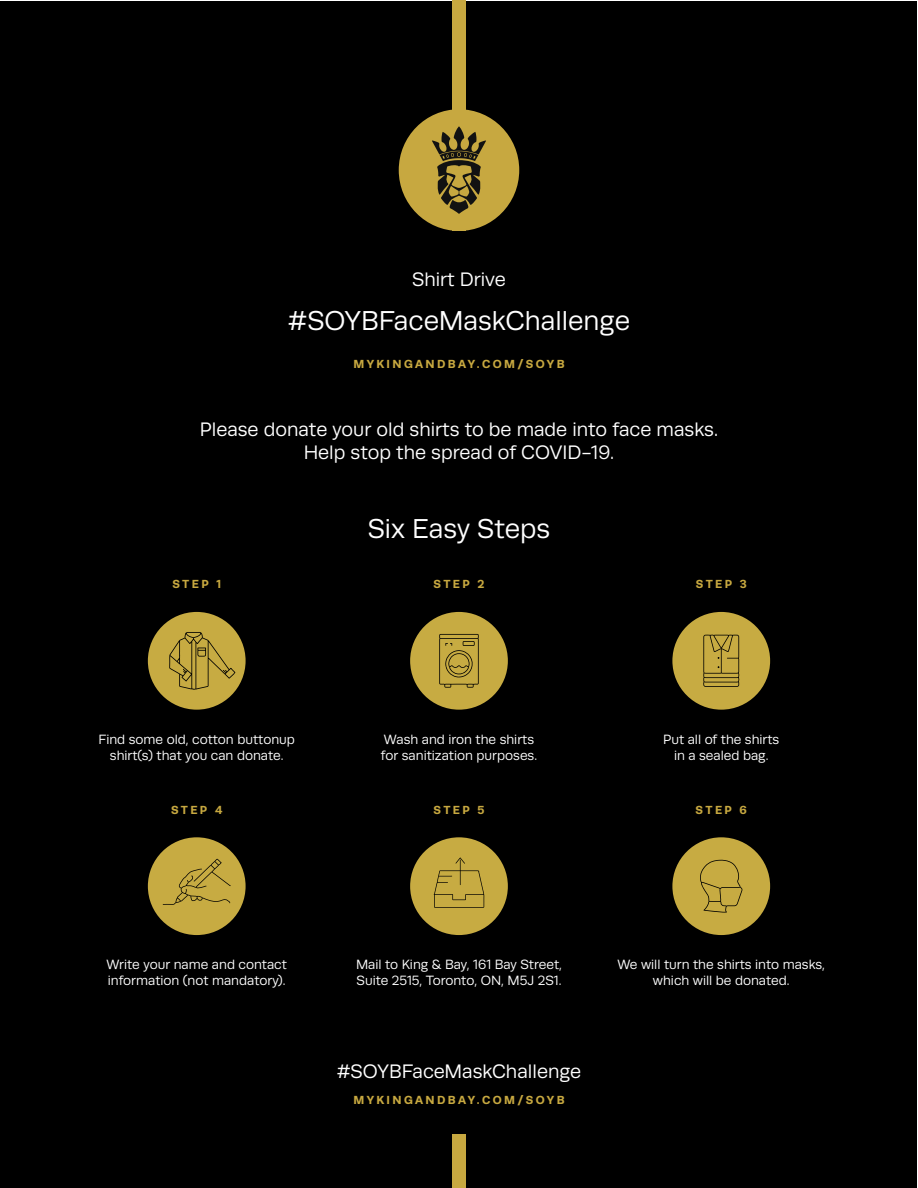
<style>
.page{position:relative;width:918px;height:1188px;background:#fff}
.page>*{position:absolute;margin:0;border:0;box-sizing:border-box;transform-origin:0 0}
.t1{font:27.45px "Runda";color:#fff}
.t2{font:19.65px/23.5px "Runda";color:#fff;text-align:center}
.t3{font:13.5px/16.2px "Runda";color:#fff;text-align:center}
.t4{font:700 11.7px "Runda";letter-spacing:.2em;color:#c7a840}
</style>
<div class="page">
<div style="left:1px;top:1px;width:916px;height:1186px;background:#000"></div>
<div style="left:452px;top:0;width:14px;height:231px;background:#c7a840"></div>
<div style="left:399px;top:109px;width:120px;height:122px;background:#c7a840;border-radius:50%"></div>
<svg style="left:432px;top:126px;width:54px;height:88px"></svg>
<div style="left:148px;top:612px;width:98px;height:98px;background:#c7ab42;border-radius:50%"></div>
<svg style="left:169px;top:632px;width:66px;height:58px"></svg>
<div style="left:410px;top:612px;width:98px;height:98px;background:#c7ab42;border-radius:50%"></div>
<svg style="left:439px;top:634px;width:40px;height:54px"></svg>
<div style="left:672px;top:612px;width:98px;height:98px;background:#c7ab42;border-radius:50%"></div>
<svg style="left:703px;top:635px;width:36px;height:52px"></svg>
<div style="left:148px;top:837px;width:98px;height:98px;background:#c7ab42;border-radius:50%"></div>
<svg style="left:163px;top:859px;width:68px;height:46px"></svg>
<div style="left:410px;top:837px;width:98px;height:98px;background:#c7ab42;border-radius:50%"></div>
<svg style="left:434px;top:857px;width:50px;height:51px"></svg>
<div style="left:672px;top:837px;width:98px;height:98px;background:#c7ab42;border-radius:50%"></div>
<svg style="left:700px;top:860px;width:43px;height:53px"></svg>
<div style="left:452px;top:1134px;width:14px;height:53px;background:#c7a840"></div>
<p class="t2" style="left:412px;top:268px;width:95px">Shirt Drive</p>
<p class="t1" style="left:288px;top:305px;width:344px">#SOYBFaceMaskChallenge</p>
<p class="t4" style="left:353px;top:357px;width:213px">MYKINGANDBAY.COM/SOYB</p>
<p class="t2" style="left:200px;top:417px;width:520px">Please donate your old shirts to be made into face masks.<br>Help stop the spread of COVID-19.</p>
<p class="t1" style="left:368px;top:513px;width:184px">Six Easy Steps</p>
<p class="t4" style="left:172px;top:577px;width:50px">STEP 1</p>
<p class="t4" style="left:434px;top:577px;width:52px">STEP 2</p>
<p class="t4" style="left:696px;top:577px;width:52px">STEP 3</p>
<p class="t3" style="left:98px;top:731px;width:198px">Find some old, cotton buttonup shirt(s) that you can donate.</p>
<p class="t3" style="left:381px;top:731px;width:158px;text-align:left">Wash and iron the shirts for sanitization purposes.</p>
<p class="t3" style="left:663px;top:731px;width:118px">Put all of the shirts in a sealed bag.</p>
<p class="t4" style="left:171px;top:803px;width:53px">STEP 4</p>
<p class="t4" style="left:433px;top:803px;width:53px">STEP 5</p>
<p class="t4" style="left:696px;top:803px;width:53px">STEP 6</p>
<p class="t3" style="left:107px;top:956px;width:182px;text-align:left">Write your name and contact information (not mandatory).</p>
<p class="t3" style="left:356px;top:956px;width:207px;text-align:left">Mail to King &amp; Bay, 161 Bay Street,<br>Suite 2515, Toronto, ON, M5J 2S1.</p>
<p class="t3" style="left:617px;top:956px;width:209px">We will turn the shirts into masks, which will be donated.</p>
<p class="t2" style="left:337px;top:1060px;width:246px">#SOYBFaceMaskChallenge</p>
<p class="t4" style="left:353px;top:1093px;width:213px">MYKINGANDBAY.COM/SOYB</p>
</div>
